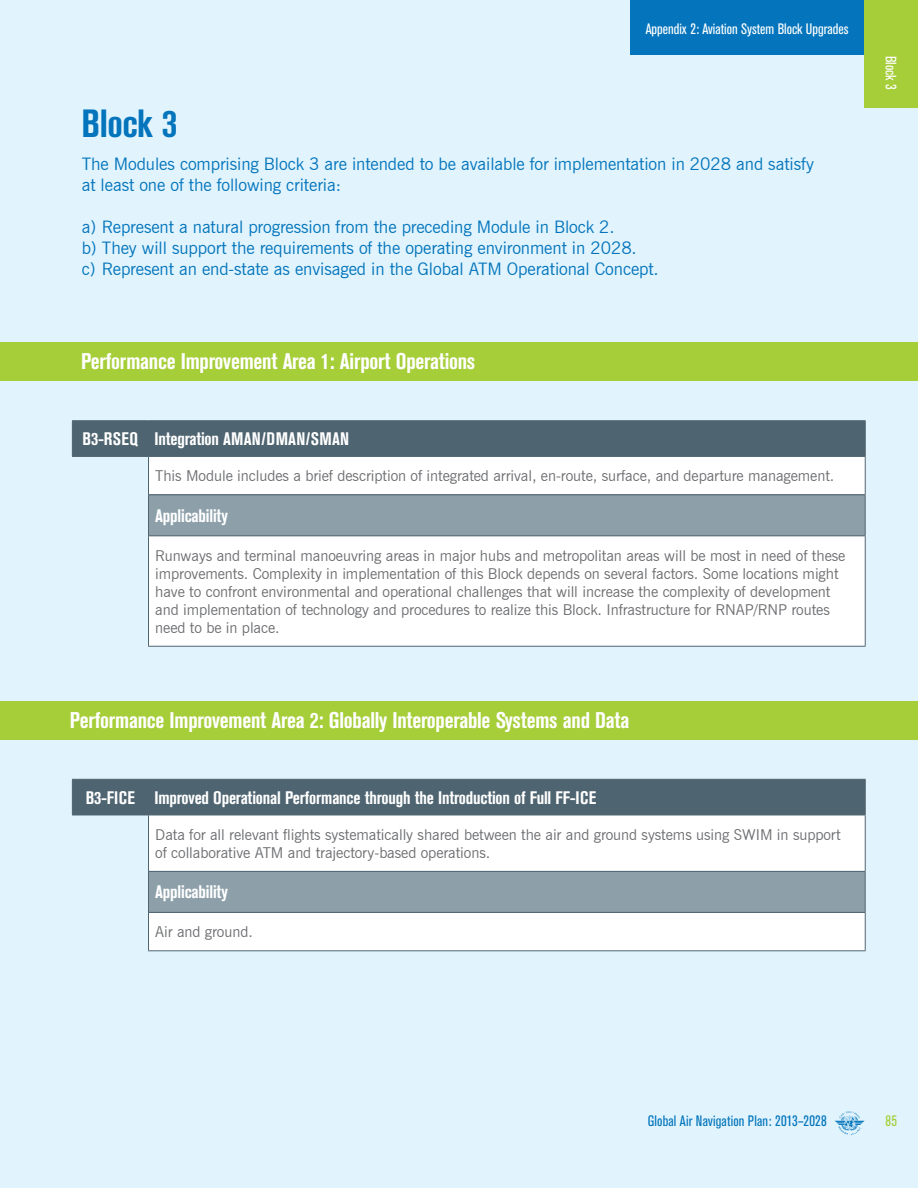
<style>
.page{position:relative;width:918px;height:1188px;background:#e1f4fd}
.page>*{position:absolute;margin:0;border:0;box-sizing:border-box;transform-origin:0 0}
.t1{font:700 condensed 39px "Akzidenz Grotesk BE";letter-spacing:-.01em;color:#0475bc}
.t2{font:700 condensed 22.5px "Akzidenz Grotesk BE";letter-spacing:-.01em;color:#fff}
.t3{font:700 condensed 18px "Akzidenz Grotesk BE";letter-spacing:-.01em;color:#fff}
.t4{font:700 condensed 18px "Akzidenz Grotesk BE";letter-spacing:.01em;color:#fff}
.t5{font:17.25px/21px "News Gothic BT";letter-spacing:-.005em;color:#0475bc}
.t6{font:15px/18px "News Gothic BT";letter-spacing:-.005em;color:#6d6e71}
.t7{font:condensed 15px "Akzidenz Grotesk BE";color:#fff}
.t8{font:condensed 15px "Akzidenz Grotesk BE";letter-spacing:.01em;color:#0475bc}
.t9{font:condensed 15px "Akzidenz Grotesk BE";color:#a6ce39}
</style>
<div class="page">
<div style="left:864px;top:0;width:54px;height:108px;background:#a6ce39"></div>
<div style="left:149px;top:447px;width:717px;height:199px;background:#fff"></div>
<div style="left:149px;top:793px;width:717px;height:158px;background:#fff"></div>
<svg style="left:835px;top:1111px;width:29px;height:24px"></svg>
<div style="left:630px;top:0;width:234px;height:54px;background:#0475bc"></div>
<div style="left:73px;top:421px;width:792px;height:35px;background:#4e6470"></div>
<div style="left:148px;top:495px;width:717px;height:41px;background:#8da0aa"></div>
<hr style="left:148px;top:420px;width:718px;height:1px;background:#4e6470">
<hr style="left:865px;top:421px;width:1px;height:35px;background:#4e6470">
<hr style="left:148px;top:456px;width:718px;height:1px;background:#4e6470">
<hr style="left:148px;top:457px;width:1px;height:37px;background:#4e6470">
<hr style="left:865px;top:457px;width:1px;height:37px;background:#4e6470">
<hr style="left:148px;top:494px;width:718px;height:1px;background:#4e6470">
<hr style="left:148px;top:495px;width:1px;height:40px;background:#4e6470">
<hr style="left:865px;top:495px;width:1px;height:40px;background:#4e6470">
<hr style="left:148px;top:535px;width:718px;height:1px;background:#4e6470">
<hr style="left:148px;top:536px;width:1px;height:110px;background:#4e6470">
<hr style="left:865px;top:536px;width:1px;height:110px;background:#4e6470">
<hr style="left:148px;top:646px;width:718px;height:1px;background:#4e6470">
<hr style="left:72px;top:420px;width:76px;height:1px;background:#4e6470">
<hr style="left:72px;top:421px;width:1px;height:35px;background:#4e6470">
<hr style="left:148px;top:421px;width:1px;height:35px;background:#4e6470">
<hr style="left:72px;top:456px;width:76px;height:1px;background:#4e6470">
<div style="left:73px;top:780px;width:792px;height:35px;background:#4e6470"></div>
<div style="left:148px;top:871px;width:717px;height:41px;background:#8da0aa"></div>
<hr style="left:148px;top:779px;width:718px;height:1px;background:#4e6470">
<hr style="left:865px;top:780px;width:1px;height:35px;background:#4e6470">
<hr style="left:148px;top:815px;width:718px;height:1px;background:#4e6470">
<hr style="left:148px;top:815px;width:1px;height:56px;background:#4e6470">
<hr style="left:865px;top:815px;width:1px;height:56px;background:#4e6470">
<hr style="left:148px;top:871px;width:718px;height:1px;background:#4e6470">
<hr style="left:148px;top:872px;width:1px;height:40px;background:#4e6470">
<hr style="left:865px;top:872px;width:1px;height:40px;background:#4e6470">
<hr style="left:148px;top:912px;width:718px;height:1px;background:#4e6470">
<hr style="left:148px;top:913px;width:1px;height:37px;background:#4e6470">
<hr style="left:865px;top:913px;width:1px;height:37px;background:#4e6470">
<hr style="left:148px;top:950px;width:718px;height:1px;background:#4e6470">
<hr style="left:72px;top:779px;width:76px;height:1px;background:#4e6470">
<hr style="left:72px;top:780px;width:1px;height:35px;background:#4e6470">
<hr style="left:148px;top:780px;width:1px;height:35px;background:#4e6470">
<hr style="left:72px;top:815px;width:76px;height:1px;background:#4e6470">
<div style="left:1px;top:343px;width:917px;height:38px;background:#a6ce39"></div>
<div style="left:1px;top:701px;width:917px;height:39px;background:#a6ce39"></div>
<p class="t7" style="left:646px;top:20px;width:204px">Appendix 2: Aviation System Block Upgrades</p>
<h1 class="t1" style="left:82px;top:101px;width:97px">Block 3</h1>
<p class="t5" style="left:82px;top:154px;width:734px">The Modules comprising Block 3 are intended to be available for implementation in 2028 and satisfy at least one of the following criteria:</p>
<p class="t5" style="left:82px;top:217px;width:579px">a) Represent a natural progression from the preceding Module in Block 2.<br>b) They will support the requirements of the operating environment in 2028.<br>c) Represent an end-state as envisaged in the Global ATM Operational Concept.</p>
<h2 class="t2" style="left:81px;top:348px;width:396px">Performance Improvement Area 1: Airport Operations</h2>
<p class="t4" style="left:83px;top:429px;width:268px">B3-RSEQ Integration AMAN/DMAN/SMAN</p>
<p class="t6" style="left:155px;top:467px;width:681px">This Module includes a brief description of integrated arrival, en-route, surface, and departure management.</p>
<p class="t3" style="left:155px;top:505px;width:74px">Applicability</p>
<p class="t6" style="left:155px;top:546px;width:692px">Runways and terminal manoeuvring areas in major hubs and metropolitan areas will be most in need of these improvements. Complexity in implementation of this Block depends on several factors. Some locations might have to confront environmental and operational challenges that will increase the complexity of development and implementation of technology and procedures to realize this Block. Infrastructure for RNAP/RNP routes need to be in place.</p>
<h2 class="t2" style="left:70px;top:707px;width:561px">Performance Improvement Area 2: Globally Interoperable Systems and Data</h2>
<p class="t3" style="left:86px;top:787px;width:512px">B3-FICE Improved Operational Performance through the Introduction of Full FF-ICE</p>
<p class="t6" style="left:155px;top:825px;width:687px">Data for all relevant flights systematically shared between the air and ground systems using SWIM in support of collaborative ATM and trajectory-based operations.</p>
<p class="t3" style="left:155px;top:882px;width:74px">Applicability</p>
<p class="t6" style="left:155px;top:923px;width:99px">Air and ground.</p>
<p class="t7" style="left:899px;top:56px;width:35px;rotate:90deg">Block 3</p>
<p class="t8" style="left:648px;top:1112px;width:180px">Global Air Navigation Plan: 2013–2028</p>
<p class="t9" style="left:885px;top:1112px;width:13px">85</p>
</div>
